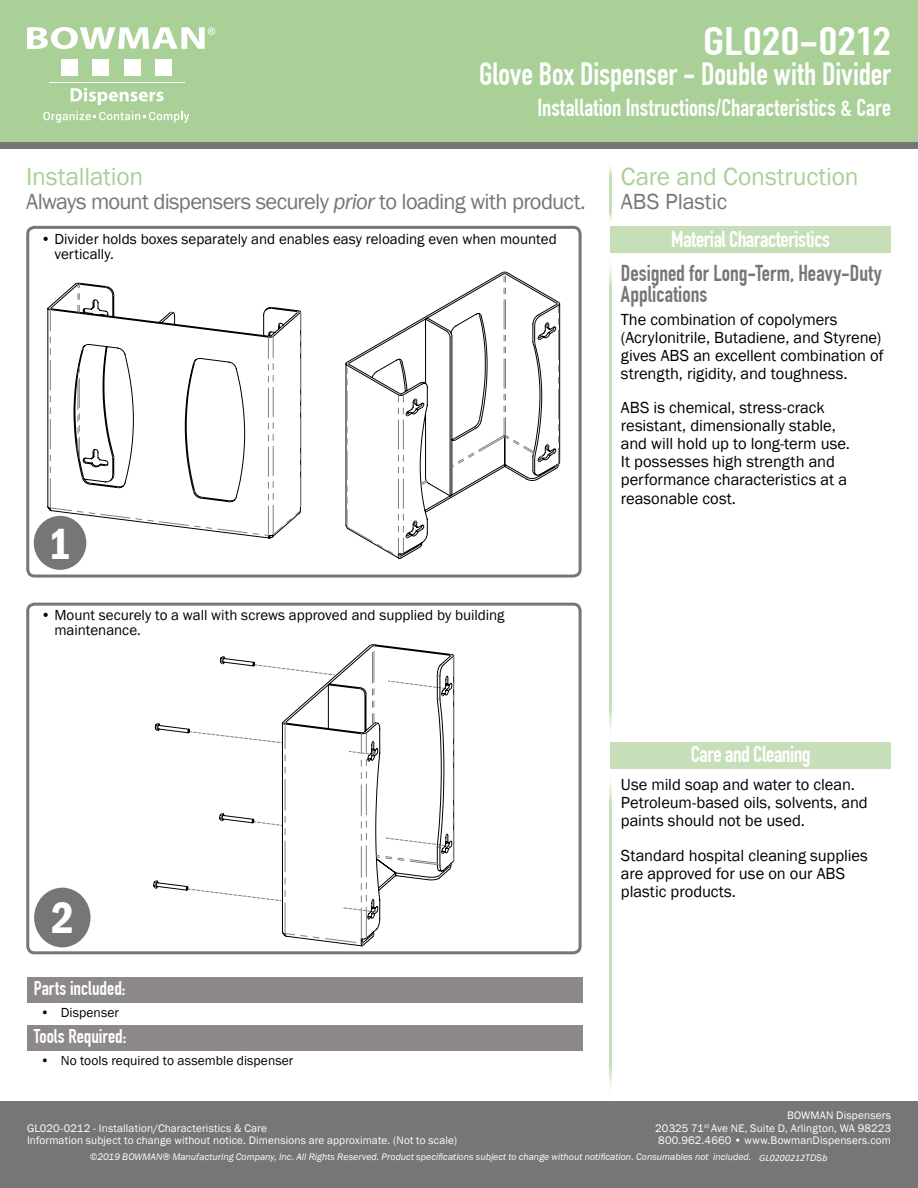
<style>
.page{position:relative;width:918px;height:1188px;background:#fff}
.page>*{position:absolute;margin:0;border:0;box-sizing:border-box;transform-origin:0 0}
.t1{font:600 condensed 45px "Franklin Gothic";color:#fff}
.t2{font:700 39px "DIN Condensed";letter-spacing:.005em;color:#fff;scale:1.28 1}
.t3{font:700 31.5px "DIN Condensed";letter-spacing:-.005em;color:#fff}
.t4{font:25.5px "Franklin Gothic";letter-spacing:-.01em;color:#a9d097}
.t5{font:700 24px "DIN Condensed";letter-spacing:.005em;color:#fff}
.t6{font:22.5px "Franklin Gothic";letter-spacing:-.035em;color:#787675}
.t7{font:700 22.5px/21px "DIN Condensed";color:#787675}
.t8{font:700 22.5px "DIN Condensed";letter-spacing:-.02em;color:#fff}
.t9{font:22.5px "Franklin Gothic";letter-spacing:-.005em;color:#787675}
.t10{font:700 19.5px "DIN Condensed";color:#fff}
.t11{font:16.5px/18px "Franklin Gothic";letter-spacing:-.005em;color:#000}
.t12{font:15px/15px "Franklin Gothic";color:#000}
.t13{font:13.5px "Franklin Gothic";letter-spacing:.005em;color:#000}
.t14{font:11.25px/12.8px "Franklin Gothic";letter-spacing:.01em;color:#fff;text-align:justify}
.t15{font:italic 9.75px "Franklin Gothic";letter-spacing:.005em;color:#fff}
.t16{font:italic 9.75px "Calibri";letter-spacing:.01em;color:#fff}
.s1{font-style:italic}
.s2{font-family:"Franklin Gothic"}
</style>
<div class="page">
<div style="left:0;top:0;width:918px;height:148px;background:#787675"></div>
<div style="left:0;top:1101px;width:918px;height:87px;background:#787675"></div>
<div style="left:0;top:0;width:918px;height:142px;background:#a9d097"></div>
<div style="left:610px;top:226px;width:281px;height:27px;background:#c6dfb9"></div>
<div style="left:610px;top:742px;width:281px;height:28px;background:#c6dfb9"></div>
<div style="left:34px;top:888px;width:57px;height:59px;background:#787675;border-radius:50%"></div>
<div style="left:34px;top:516px;width:52px;height:54px;background:#787675;border-radius:50%"></div>
<div style="left:26px;top:226px;width:556px;height:352px;border:3px solid #777575;border-radius:7px"></div>
<div style="left:26px;top:603px;width:556px;height:351px;border:3px solid #777575;border-radius:7px"></div>
<svg style="left:27px;top:27px;width:188px;height:22px"></svg>
<div style="left:61px;top:60px;width:17px;height:16px;background:#fff"></div>
<div style="left:92px;top:60px;width:17px;height:16px;background:#fff"></div>
<div style="left:124px;top:60px;width:17px;height:16px;background:#fff"></div>
<div style="left:155px;top:60px;width:17px;height:16px;background:#fff"></div>
<hr style="left:49px;top:82px;width:135px;height:1px;background:#fff">
<svg style="left:71px;top:88px;width:93px;height:17px"></svg>
<svg style="left:43px;top:111px;width:146px;height:12px"></svg>
<svg style="left:153px;top:644px;width:301px;height:302px"></svg>
<svg style="left:345px;top:302px;width:215px;height:257px"></svg>
<svg style="left:346px;top:360px;width:82px;height:198px"></svg>
<svg style="left:446px;top:272px;width:113px;height:207px"></svg>
<svg style="left:48px;top:283px;width:253px;height:253px"></svg>
<div style="left:27px;top:977px;width:555px;height:26px;background:#8d8989"></div>
<div style="left:27px;top:1025px;width:555px;height:26px;background:#8d8989"></div>
<h2 class="t2" style="left:703px;top:18px;width:148px">GL020-0212</h2>
<h3 class="t3" style="left:479px;top:56px;width:413px">Glove Box Dispenser - Double with Divider</h3>
<h3 class="t5" style="left:537px;top:94px;width:355px">Installation Instructions/Characteristics &amp; Care</h3>
<h3 class="t4" style="left:26px;top:161px;width:119px">Installation</h3>
<h3 class="t6" style="left:26px;top:188px;width:561px">Always mount dispensers securely <span class="s1">prior</span> to loading with product.</h3>
<p class="t12" style="left:54px;top:232px;width:504px;text-indent:-14px">• Divider holds boxes separately and enables easy reloading even when mounted vertically.</p>
<h1 class="t1" style="left:48px;top:514px;width:24px">1</h1>
<p class="t12" style="left:54px;top:608px;width:452px;text-indent:-14px">• Mount securely to a wall with screws approved and supplied by building maintenance.</p>
<h3 class="t4" style="left:621px;top:161px;width:239px">Care and Construction</h3>
<h3 class="t9" style="left:621px;top:188px;width:108px">ABS Plastic</h3>
<h3 class="t8" style="left:671px;top:226px;width:160px">Material Characteristics</h3>
<h3 class="t7" style="left:621px;top:263px;width:262px">Designed for Long-Term, Heavy-Duty<br>Applications</h3>
<p class="t11" style="left:621px;top:311px;width:264px">The combination of copolymers (Acrylonitrile, Butadiene, and Styrene) gives ABS an excellent combination of strength, rigidity, and toughness.</p>
<p class="t11" style="left:621px;top:399px;width:231px">ABS is chemical, stress-crack resistant, dimensionally stable, and will hold up to long-term use.<br>It possesses high strength and performance characteristics at a reasonable cost.</p>
<h1 class="t1" style="left:51px;top:888px;width:24px">2</h1>
<p class="t10" style="left:34px;top:977px;width:93px">Parts included:</p>
<p class="t13" style="left:40px;top:1004px;width:80px">• Dispenser</p>
<p class="t10" style="left:34px;top:1025px;width:94px">Tools Required:</p>
<p class="t13" style="left:40px;top:1052px;width:254px">• No tools required to assemble dispenser</p>
<h3 class="t8" style="left:691px;top:740px;width:121px">Care and Cleaning</h3>
<p class="t11" style="left:621px;top:776px;width:248px">Use mild soap and water to clean.<br>Petroleum-based oils, solvents, and paints should not be used.</p>
<p class="t11" style="left:621px;top:847px;width:248px">Standard hospital cleaning supplies are approved for use on our ABS plastic products.</p>
<p class="t14" style="left:655px;top:1109px;width:237px;text-indent:132px">BOWMAN Dispensers 20325 71<sup>st</sup> Ave NE, Suite D, Arlington, WA 98223<br>800.962.4660 • www.BowmanDispensers.com</p>
<p class="t15" style="left:90px;top:1151px;width:663px">©2019 BOWMAN® Manufacturing Company, Inc. All Rights Reserved. Product specifications subject to change without notification. Consumables not included.</p>
<p class="t14" style="left:27px;top:1122px;width:241px">GL020-0212 - Installation/Characteristics &amp; Care</p>
<p class="t14" style="left:27px;top:1134px;width:432px">Information subject to change without notice. Dimensions are approximate. (Not to scale)</p>
<p class="t16" style="left:759px;top:1151px;width:70px">GL0200212<span class="s2">TDS</span>b</p>
</div>
